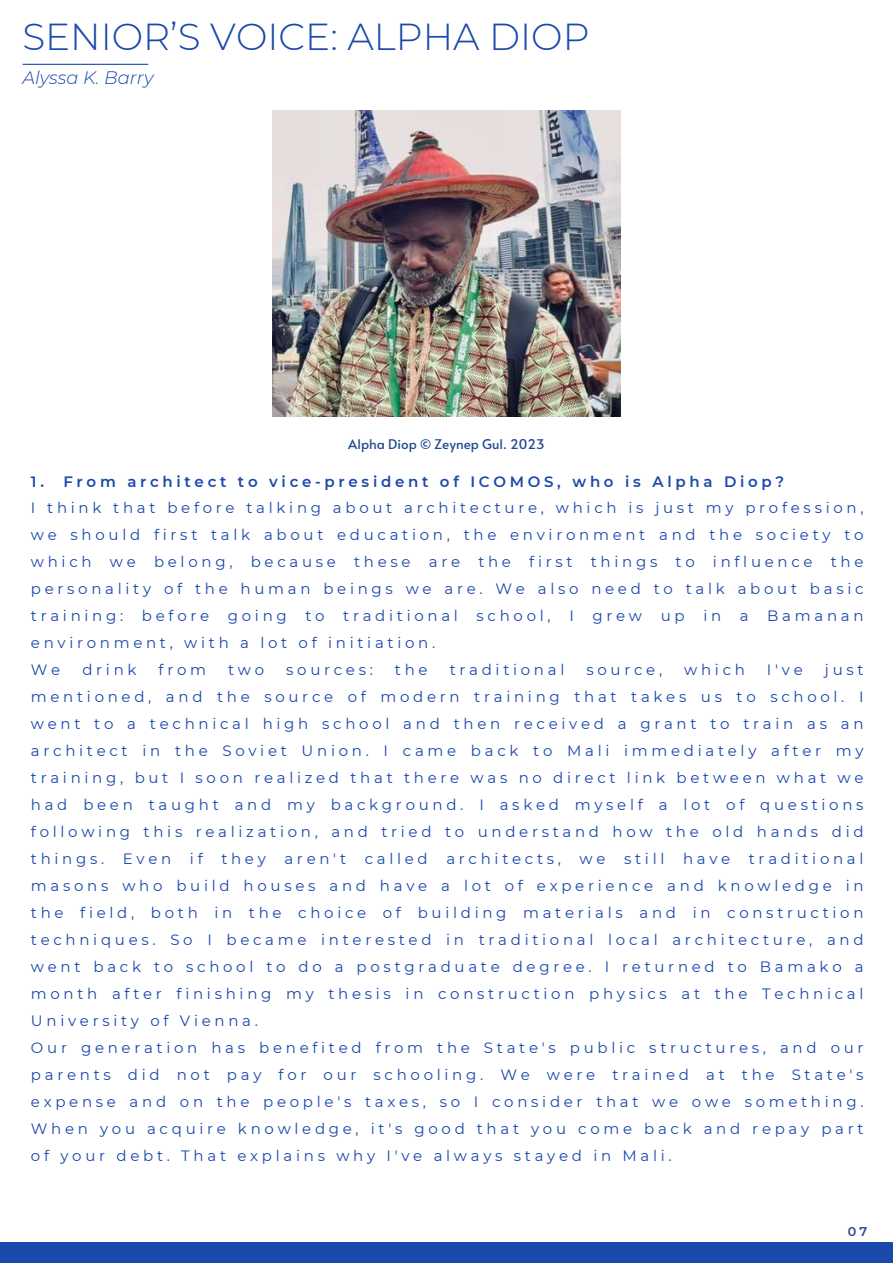
<style>
.page{position:relative;width:893px;height:1264px;background:#fff}
.page>*{position:absolute;margin:0;border:0;box-sizing:border-box;transform-origin:0 0}
.t1{font:300 37.5px "Montserrat";color:#1b48ab}
.t2{font:italic 300 18px "Montserrat";color:#1b48ab}
.t3{font:15px/27px "Montserrat";letter-spacing:.245em;color:#1b48ab}
.t4{font:600 15px "Montserrat";letter-spacing:.245em;color:#1b48ab}
.t5{font:13.35px "Alata";color:#234a90}
.t6{font:600 12.75px "Montserrat";color:#234a90}
</style>
<div class="page">
<img style="left:272px;top:110px;width:348px;height:306px">
<div style="left:0;top:1242px;width:892px;height:20px;background:#1b48ab"></div>
<hr style="left:23px;top:64px;width:125px;height:1px;background:#1b48ab">
<h1 class="t1" style="left:22px;top:14px;width:568px">SENIOR’S VOICE: ALPHA DIOP</h1>
<p class="t2" style="left:22px;top:66px;width:133px">Alyssa K. Barry</p>
<p class="t5" style="left:348px;top:434px;width:198px">Alpha Diop © Zeynep Gul. 2023</p>
<p class="t4" style="left:31px;top:473px;width:754px">1. From architect to vice-president of ICOMOS, who is Alpha Diop?</p>
<p class="t3" style="left:31px;top:494px;width:834px">I think that before talking about architecture, which is just my profession, we should first talk about education, the environment and the society to which we belong, because these are the first things to influence the personality of the human beings we are. We also need to talk about basic training: before going to traditional school, I grew up in a Bamanan environment, with a lot of initiation.<br>We</p>
<p class="t3" style="left:82px;top:656px;width:56px">drink</p>
<p class="t3" style="left:158px;top:656px;width:49px">from</p>
<p class="t3" style="left:228px;top:656px;width:38px">two</p>
<p class="t3" style="left:286px;top:656px;width:88px">sources:</p>
<p class="t3" style="left:395px;top:656px;width:34px">the</p>
<p class="t3" style="left:449px;top:656px;width:116px">traditional</p>
<p class="t3" style="left:586px;top:656px;width:77px">source,</p>
<p class="t3" style="left:684px;top:656px;width:62px">which</p>
<p class="t3" style="left:767px;top:656px;width:37px">I've</p>
<p class="t3" style="left:31px;top:656px;width:834px;text-indent:793px">just mentioned, and the source of modern training that takes us to school. I went to a technical high school and then received a grant to train as an architect in the Soviet Union. I came back to Mali immediately after my training, but I soon realized that there was no direct link between what we had been taught and my background. I asked myself a lot of questions following this realization, and tried to understand how the old hands did things. Even if they aren't called architects, we still have traditional masons who build houses and have a lot of experience and knowledge in the field, both in the choice of building materials and in construction techniques. So I became interested in traditional local architecture, and went back to school to do a postgraduate degree. I returned to Bamako a month after finishing my thesis in construction physics at the Technical University of Vienna.<br>Our generation has benefited from the State's public structures, and our parents did not pay for our schooling. We were trained at the State's expense and on the people's taxes, so I consider that we owe something.<br>When you acquire knowledge, it's good that you come back and repay part of your debt. That explains why I've always stayed in Mali.</p>
<p class="t6" style="left:847px;top:1224px;width:21px">07</p>
</div>
